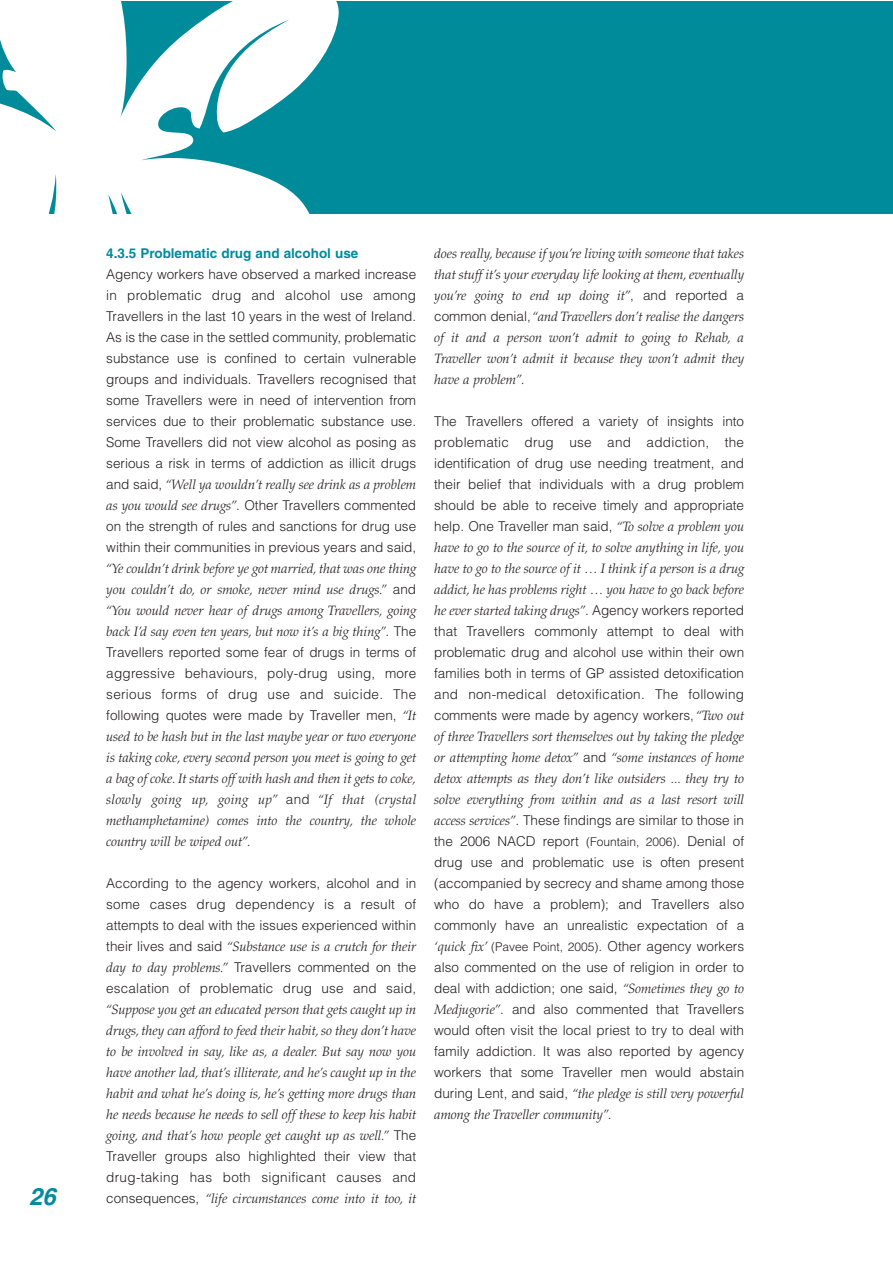
<style>
.page{position:relative;width:893px;height:1263px;background:#fff}
.page>*{position:absolute;margin:0;border:0;box-sizing:border-box;transform-origin:0 0}
.t1{font:italic 700 24px "Helvetica LT";color:#008b9b}
.t2{font:300 13.5px/21px "Helvetica LT";color:#231f1f;text-align:justify}
.t3{font:italic 300 13.5px/21px "Palatino LT";color:#231f1f;text-align:justify}
.t4{font:700 13.5px "Helvetica LT";color:#008b9b}
.s1{font-family:"Helvetica LT";font-style:normal}
.s2{font-family:"Palatino LT";font-style:italic}
.s3{font-size:12px}
</style>
<div class="page">
<div style="left:0;top:1px;width:893px;height:213px;background:#008b9b"></div>
<svg style="left:0;top:1px;width:339px;height:213px;fill:#fff"></svg>
<h1 class="t1" style="left:29px;top:1187px;width:28px">26</h1>
<p class="t4" style="left:106px;top:248px;width:254px">4.3.5 Problematic drug and alcohol use</p>
<p class="t2" style="left:106px;top:265px;width:311px">Agency workers have observed a marked increase in problematic drug and alcohol use among Travellers in the last 10 years in the west of Ireland.<br>As is the case in the settled community, problematic substance use is confined to certain vulnerable groups and individuals. Travellers recognised that some Travellers were in need of intervention from services due to their problematic substance use.<br>Some Travellers did not view alcohol as posing as serious a risk in terms of addiction as illicit drugs</p>
<p class="t3" style="left:106px;top:477px;width:311px"><span class="s1">and said,</span> “Well ya wouldn’t really see drink as a problem</p>
<p class="t2" style="left:106px;top:496px;width:311px"><span class="s2">as you would see drugs”</span>. Other Travellers commented on the strength of rules and sanctions for drug use within their communities in previous years and said,</p>
<p class="t3" style="left:106px;top:561px;width:311px">“Ye couldn’t drink before ye got married, that was one thing you couldn’t do, or smoke, never mind use drugs.” <span class="s1">and </span>“You would never hear of drugs among Travellers, going back I’d say even ten years, but now it’s a big thing”<span class="s1">. The</span></p>
<p class="t2" style="left:106px;top:643px;width:311px">Travellers reported some fear of drugs in terms of aggressive behaviours, poly-drug using, more serious forms of drug use and suicide. The following quotes were made by Traveller men, <span class="s2">“It</span></p>
<p class="t3" style="left:106px;top:729px;width:311px">used to be hash but in the last maybe year or two everyone is taking coke, every second person you meet is going to get a bag of coke. It starts off with hash and then it gets to coke, slowly going up, going up” <span class="s1">and</span> “If that (crystal methamphetamine) comes into the country, the whole country will be wiped out”.</p>
<p class="t2" style="left:106px;top:874px;width:311px">According to the agency workers, alcohol and in some cases drug dependency is a result of attempts to deal with the issues experienced within</p>
<p class="t3" style="left:106px;top:939px;width:311px"><span class="s1">their lives and said</span> “Substance use is a crutch for their</p>
<p class="t2" style="left:106px;top:958px;width:311px"><span class="s2">day to day problems.”</span> Travellers commented on the escalation of problematic drug use and said,</p>
<p class="t3" style="left:106px;top:1002px;width:311px">“Suppose you get an educated person that gets caught up in drugs, they can afford to feed their habit, so they don’t have to be involved in say, like as, a dealer. But say now you have another lad, that’s illiterate, and he’s caught up in the habit and what he’s doing is, he’s getting more drugs than he needs because he needs to sell off these to keep his habit going, and that’s how people get caught up as well.” <span class="s1">The</span></p>
<p class="t2" style="left:106px;top:1147px;width:311px">Traveller groups also highlighted their view that drug-taking has both significant causes and</p>
<p class="t3" style="left:106px;top:1191px;width:311px"><span class="s1">consequences,</span> “life circumstances come into it too, it</p>
<p class="t3" style="left:434px;top:246px;width:311px">does really, because if you’re living with someone that takes that stuff it’s your everyday life looking at them, eventually you’re going to end up doing it”<span class="s1">, and reported a common denial,</span>“and Travellers don’t realise the dangers of it and a person won’t admit to going to Rehab, a Traveller won’t admit it because they won’t admit they have a problem”.</p>
<p class="t2" style="left:434px;top:412px;width:311px">The Travellers offered a variety of insights into problematic drug use and addiction, the identification of drug use needing treatment, and their belief that individuals with a drug problem should be able to receive timely and appropriate help. One Traveller man said, <span class="s2">“To solve a problem you</span></p>
<p class="t3" style="left:434px;top:540px;width:311px">have to go to the source of it, to solve anything in life, you have to go to the source of it … I think if a person is a drug addict, he has problems right … you have to go back before he ever started taking drugs”<span class="s1">. Agency workers reported</span></p>
<p class="t2" style="left:434px;top:622px;width:311px">that Travellers commonly attempt to deal with problematic drug and alcohol use within their own families both in terms of GP assisted detoxification and non-medical detoxification. The following comments were made by agency workers, <span class="s2">“Two out</span></p>
<p class="t3" style="left:434px;top:729px;width:311px">of three Travellers sort themselves out by taking the pledge or attempting home detox” <span class="s1">and</span> “some instances of home detox attempts as they don’t like outsiders ... they try to solve everything from within and as a last resort will</p>
<p class="t2" style="left:434px;top:811px;width:311px"><span class="s2">access services”</span>. These findings are similar to those in the 2006 NACD report <span class="s3">(Fountain, 2006)</span>. Denial of drug use and problematic use is often present (accompanied by secrecy and shame among those who do have a problem); and Travellers also commonly have an unrealistic expectation of a <span class="s2">‘quick fix’</span> <span class="s3">(Pavee Point, 2005)</span>. Other agency workers also commented on the use of religion in order to deal with addiction; one said, <span class="s2">“Sometimes they go to Medjugorie”</span>. and also commented that Travellers would often visit the local priest to try to deal with family addiction. It was also reported by agency workers that some Traveller men would abstain</p>
<p class="t3" style="left:434px;top:1086px;width:311px"><span class="s1">during Lent, and said,</span> “the pledge is still very powerful among the Traveller community”.</p>
</div>
